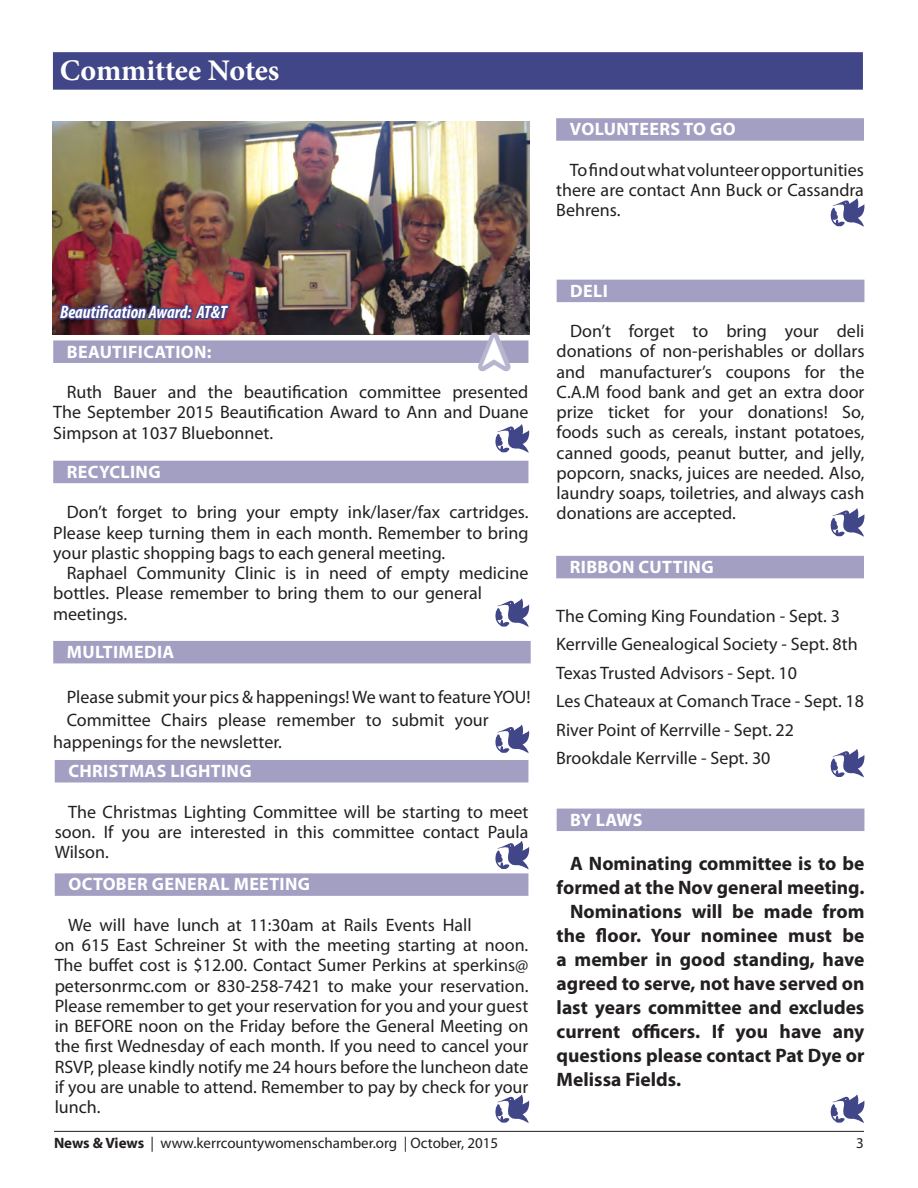
<style>
.page{position:relative;width:918px;height:1188px;background:#fff}
.page>*{position:absolute;margin:0;border:0;box-sizing:border-box;transform-origin:0 0}
.KCWC_Article_Header{font:700 30px "Minion Pro";letter-spacing:-.005em;color:#fff}
.KCWC_Body{font:700 19.5px/24px "Myriad Pro";color:#231f20;text-align:right}
.KCWC_Body-2{font:18px/20.2px "Myriad Pro";color:#231f20;text-align:justify}
.KCWC_MarkCalendars_S{font:700 18px "Myriad Pro";letter-spacing:.02em;color:#fff}
.Oulined_Caption{font:italic 700 condensed 18px "Myriad Pro";color:#fff}
.t1{font:15px "Myriad Pro";color:#231f20}
.s1{font-weight:700}
</style>
<div class="page">
<hr style="left:54px;top:1131px;width:810px;height:1px;background:#231f20">
<img style="left:53px;top:121px;width:476px;height:214px">
<svg style="left:495px;top:424px;width:34px;height:29px"></svg>
<svg style="left:495px;top:1095px;width:34px;height:28px"></svg>
<div style="left:53px;top:52px;width:810px;height:38px;background:#414688"></div>
<div style="left:53px;top:340px;width:475px;height:23px;background:#a39fc3"></div>
<svg style="left:495px;top:841px;width:34px;height:29px"></svg>
<div style="left:557px;top:280px;width:307px;height:22px;background:#a39fc3"></div>
<div style="left:53px;top:461px;width:475px;height:22px;background:#a39fc3"></div>
<svg style="left:495px;top:598px;width:34px;height:29px"></svg>
<div style="left:53px;top:641px;width:478px;height:22px;background:#a39fc3"></div>
<svg style="left:495px;top:725px;width:34px;height:28px"></svg>
<div style="left:55px;top:873px;width:473px;height:23px;background:#a39fc3"></div>
<img style="left:57px;top:280px;width:175px;height:61px">
<div style="left:55px;top:760px;width:473px;height:22px;background:#a39fc3"></div>
<svg style="left:831px;top:1095px;width:33px;height:28px"></svg>
<div style="left:556px;top:118px;width:308px;height:23px;background:#a39fc3"></div>
<svg style="left:831px;top:198px;width:33px;height:29px"></svg>
<div style="left:557px;top:809px;width:307px;height:22px;background:#a39fc3"></div>
<div style="left:556px;top:556px;width:308px;height:22px;background:#a39fc3"></div>
<svg style="left:831px;top:508px;width:33px;height:29px"></svg>
<svg style="left:831px;top:749px;width:33px;height:29px"></svg>
<svg style="left:464px;top:326px;width:61px;height:46px"></svg>
<p class="KCWC_Article_Header" style="left:60px;top:49px;width:221px">Committee Notes</p>
<p class="KCWC_MarkCalendars_S" style="left:570px;top:117px;width:167px">VOLUNTEERS TO GO</p>
<p class="KCWC_Body-2" style="left:556px;top:159px;width:309px;text-indent:14px">To find out what volunteer opportunities there are contact Ann Buck or Cassandra Behrens.</p>
<p class="Oulined_Caption" style="left:60px;top:301px;width:168px">Beautification Award: AT&amp;T</p>
<p class="KCWC_MarkCalendars_S" style="left:67px;top:340px;width:146px">BEAUTIFICATION:</p>
<p class="KCWC_Body-2" style="left:53px;top:382px;width:477px;text-indent:14px">Ruth Bauer and the beautification committee presented The September 2015 Beautification Award to Ann and Duane Simpson at 1037 Bluebonnet.</p>
<p class="KCWC_MarkCalendars_S" style="left:67px;top:460px;width:95px">RECYCLING</p>
<p class="KCWC_Body-2" style="left:53px;top:502px;width:477px;text-indent:14px">Don’t forget to bring your empty ink/laser/fax cartridges.<br>Please keep turning them in each month. Remember to bring your plastic shopping bags to each general meeting.</p>
<p class="KCWC_Body-2" style="left:53px;top:563px;width:477px;text-align:left;text-indent:14px">Raphael Community Clinic is in need of empty medicine bottles. Please remember to bring them to our general meetings.</p>
<p class="KCWC_MarkCalendars_S" style="left:67px;top:640px;width:109px">MULTIMEDIA</p>
<p class="KCWC_Body-2" style="left:67px;top:687px;width:465px">Please submit your pics &amp; happenings! We want to feature YOU!</p>
<p class="KCWC_Body-2" style="left:53px;top:708px;width:437px;line-height:22.5px;text-indent:14px">Committee Chairs please remember to submit your happenings for the newsletter.</p>
<p class="KCWC_MarkCalendars_S" style="left:68px;top:759px;width:185px">CHRISTMAS LIGHTING</p>
<p class="KCWC_Body-2" style="left:55px;top:801px;width:475px;text-indent:14px">The Christmas Lighting Committee will be starting to meet soon. If you are interested in this committee contact Paula Wilson.</p>
<p class="KCWC_MarkCalendars_S" style="left:68px;top:873px;width:243px">OCTOBER GENERAL MEETING</p>
<p class="KCWC_Body-2" style="left:55px;top:915px;width:475px;text-align:left;text-indent:14px">We will have lunch at 11:30am at Rails Events Hall<br>on 615 East Schreiner St with the meeting starting at noon.<br>The buffet cost is $12.00. Contact Sumer Perkins at sperkins@ petersonrmc.com or 830-258-7421 to make your reservation.<br>Please remember to get your reservation for you and your guest in BEFORE noon on the Friday before the General Meeting on the first Wednesday of each month. If you need to cancel your RSVP, please kindly notify me 24 hours before the luncheon date if you are unable to attend. Remember to pay by check for your lunch.</p>
<p class="KCWC_MarkCalendars_S" style="left:570px;top:279px;width:39px">DELI</p>
<p class="KCWC_Body-2" style="left:557px;top:321px;width:309px;text-indent:14px">Don’t forget to bring your deli donations of non-perishables or dollars and manufacturer’s coupons for the C.A.M food bank and get an extra door prize ticket for your donations! So, foods such as cereals, instant potatoes, canned goods, peanut butter, and jelly, popcorn, snacks, juices are needed. Also, laundry soaps, toiletries, and always cash donations are accepted.</p>
<p class="KCWC_MarkCalendars_S" style="left:570px;top:555px;width:145px">RIBBON CUTTING</p>
<p class="KCWC_Body-2" style="left:556px;top:605px;width:285px">The Coming King Foundation - Sept. 3</p>
<p class="KCWC_Body-2" style="left:556px;top:634px;width:303px">Kerrville Genealogical Society - Sept. 8th</p>
<p class="KCWC_Body-2" style="left:556px;top:662px;width:242px">Texas Trusted Advisors - Sept. 10</p>
<p class="KCWC_Body-2" style="left:556px;top:691px;width:309px">Les Chateaux at Comanch Trace - Sept. 18</p>
<p class="KCWC_Body-2" style="left:556px;top:719px;width:239px">River Point of Kerrville - Sept. 22</p>
<p class="KCWC_Body-2" style="left:556px;top:748px;width:216px">Brookdale Kerrville - Sept. 30</p>
<p class="KCWC_MarkCalendars_S" style="left:570px;top:808px;width:74px">BY LAWS</p>
<p class="KCWC_Body" style="left:557px;top:851px;width:309px">A Nominating committee is to be formed at the Nov general meeting.</p>
<p class="KCWC_Body" style="left:557px;top:899px;width:309px;text-align:justify;text-indent:13px">Nominations will be made from the floor. Your nominee must be a member in good standing, have agreed to serve, not have served on last years committee and excludes current officers. If you have any questions please contact Pat Dye or Melissa Fields.</p>
<p class="t1" style="left:54px;top:1134px;width:446px"><span class="s1">News &amp; Views</span> | www.kerrcountywomenschamber.org | October, 2015</p>
<p class="t1" style="left:856px;top:1134px;width:9px">3</p>
</div>
